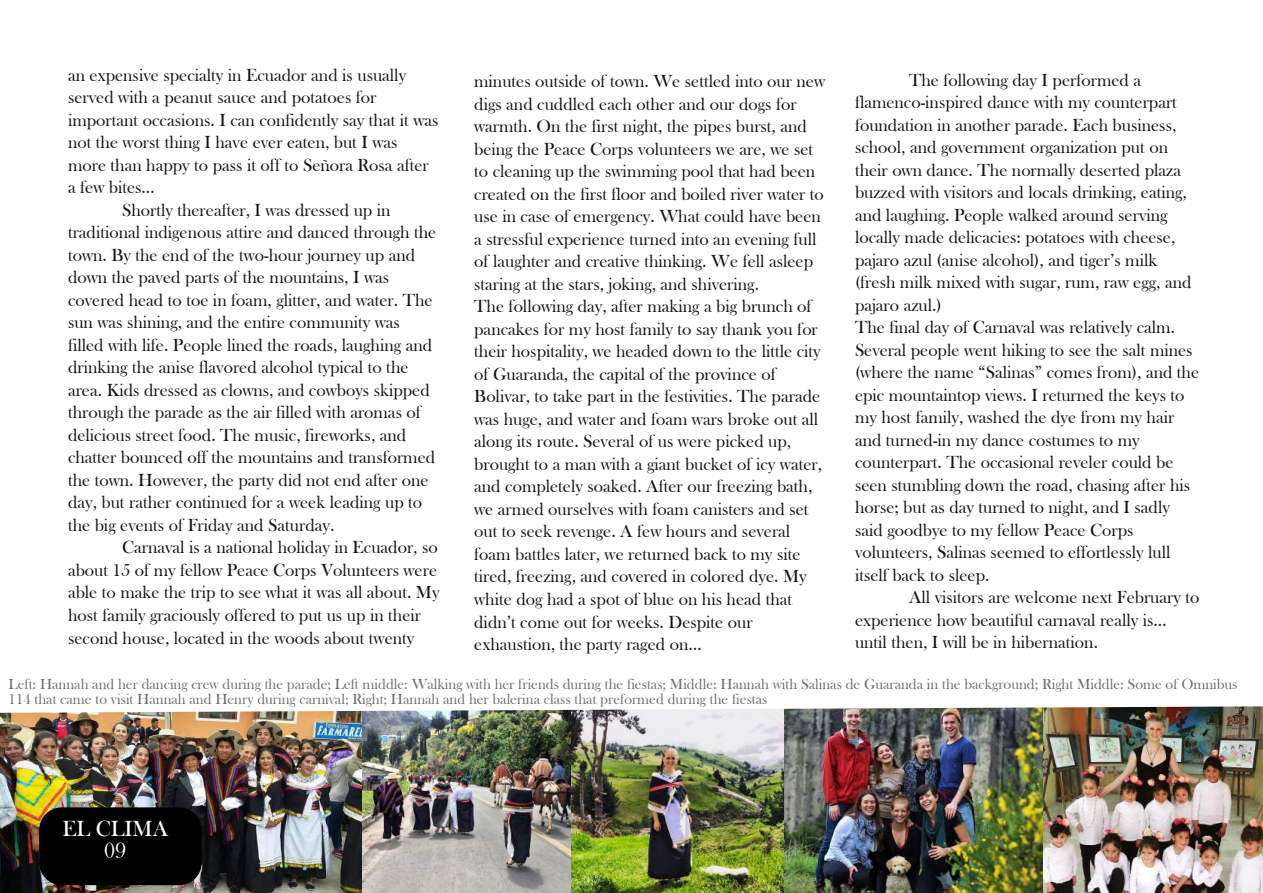
<style>
.page{position:relative;width:1263px;height:893px;background:#fff}
.page>*{position:absolute;margin:0;border:0;box-sizing:border-box;transform-origin:0 0}
.t1{font:22.5px/22.5px "Bask Old Face";color:#fff;text-align:center}
.t2{font:18px/22.5px "Bask Old Face";color:#161413}
.t3{font:15px/15px "Bask Old Face";color:#6d6e6f}
</style>
<div class="page">
<img style="left:1042px;top:728px;width:221px;height:165px">
<img style="left:0;top:728px;width:362px;height:165px">
<img style="left:362px;top:728px;width:209px;height:165px">
<img style="left:571px;top:728px;width:214px;height:165px">
<img style="left:785px;top:728px;width:257px;height:165px">
<div style="left:39px;top:807px;width:163px;height:78px;background:#000;border-radius:22px"></div>
<img style="left:0;top:706px;width:1263px;height:22px">
<p class="t2" style="left:68px;top:65px;width:340px">an expensive specialty in Ecuador and is usually</p>
<p class="t2" style="left:68px;top:88px;width:310px">served with a peanut sauce and potatoes for</p>
<p class="t2" style="left:68px;top:110px;width:372px">important occasions. I can confidently say that it was</p>
<p class="t2" style="left:68px;top:133px;width:331px">not the worst thing I have ever eaten, but I was</p>
<p class="t2" style="left:68px;top:155px;width:362px">more than happy to pass it off to Señora Rosa after</p>
<p class="t2" style="left:68px;top:178px;width:88px">a few bites…</p>
<p class="t2" style="left:122px;top:200px;width:270px">Shortly thereafter, I was dressed up in</p>
<p class="t2" style="left:68px;top:223px;width:370px">traditional indigenous attire and danced through the</p>
<p class="t2" style="left:68px;top:245px;width:349px">town. By the end of the two-hour journey up and</p>
<p class="t2" style="left:68px;top:268px;width:323px">down the paved parts of the mountains, I was</p>
<p class="t2" style="left:68px;top:290px;width:366px">covered head to toe in foam, glitter, and water. The</p>
<p class="t2" style="left:68px;top:313px;width:333px">sun was shining, and the entire community was</p>
<p class="t2" style="left:68px;top:335px;width:366px">filled with life. People lined the roads, laughing and</p>
<p class="t2" style="left:68px;top:358px;width:342px">drinking the anise flavored alcohol typical to the</p>
<p class="t2" style="left:68px;top:380px;width:363px">area. Kids dressed as clowns, and cowboys skipped</p>
<p class="t2" style="left:68px;top:403px;width:354px">through the parade as the air filled with aromas of</p>
<p class="t2" style="left:68px;top:425px;width:340px">delicious street food. The music, fireworks, and</p>
<p class="t2" style="left:68px;top:448px;width:369px">chatter bounced off the mountains and transformed</p>
<p class="t2" style="left:68px;top:470px;width:362px">the town. However, the party did not end after one</p>
<p class="t2" style="left:68px;top:493px;width:356px">day, but rather continued for a week leading up to</p>
<p class="t2" style="left:68px;top:515px;width:268px">the big events of Friday and Saturday.</p>
<p class="t2" style="left:122px;top:538px;width:317px">Carnaval is a national holiday in Ecuador, so</p>
<p class="t2" style="left:68px;top:560px;width:371px">about 15 of my fellow Peace Corps Volunteers were</p>
<p class="t2" style="left:68px;top:583px;width:373px">able to make the trip to see what it was all about. My</p>
<p class="t2" style="left:68px;top:605px;width:354px">host family graciously offered to put us up in their</p>
<p class="t2" style="left:68px;top:628px;width:348px">second house, located in the woods about twenty</p>
<p class="t2" style="left:474px;top:72px;width:352px">minutes outside of town. We settled into our new digs and cuddled each other and our dogs for warmth. On the first night, the pipes burst, and being the Peace Corps volunteers we are, we set to cleaning up the swimming pool that had been created on the first floor and boiled river water to use in case of emergency. What could have been a stressful experience turned into an evening full of laughter and creative thinking. We fell asleep staring at the stars, joking, and shivering.<br>The following day, after making a big brunch of pancakes for my host family to say thank you for their hospitality, we headed down to the little city of Guaranda, the capital of the province of Bolivar, to take part in the festivities. The parade was huge, and water and foam wars broke out all along its route. Several of us were picked up, brought to a man with a giant bucket of icy water, and completely soaked. After our freezing bath, we armed ourselves with foam canisters and set out to seek revenge. A few hours and several foam battles later, we returned back to my site tired, freezing, and covered in colored dye. My white dog had a spot of blue on his head that didn’t come out for weeks. Despite our exhaustion, the party raged on…</p>
<p class="t2" style="left:855px;top:70px;width:346px;text-indent:54px">The following day I performed a flamenco-inspired dance with my counterpart foundation in another parade. Each business, school, and government organization put on their own dance. The normally deserted plaza buzzed with visitors and locals drinking, eating, and laughing. People walked around serving locally made delicacies: potatoes with cheese, pajaro azul (anise alcohol), and tiger’s milk (fresh milk mixed with sugar, rum, raw egg, and pajaro azul.)<br>The final day of Carnaval was relatively calm.<br>Several people went hiking to see the salt mines (where the name “Salinas” comes from), and the epic mountaintop views. I returned the keys to my host family, washed the dye from my hair and turned-in my dance costumes to my counterpart. The occasional reveler could be seen stumbling down the road, chasing after his horse; but as day turned to night, and I sadly said goodbye to my fellow Peace Corps volunteers, Salinas seemed to effortlessly lull itself back to sleep.</p>
<p class="t2" style="left:855px;top:588px;width:346px;text-indent:54px">All visitors are welcome next February to experience how beautiful carnaval really is… until then, I will be in hibernation.</p>
<p class="t3" style="left:9px;top:677px;width:1230px">Left: Hannah and her dancing crew during the parade; Left middle: Walking with her friends during the fiestas; Middle: Hannah with Salinas de Guaranda in the background; Right Middle: Some of Omnibus<br>114 that came to visit Hannah and Henry during carnival; Right; Hannah and her balerina class that preformed during the fiestas</p>
<p class="t1" style="left:62px;top:819px;width:107px">EL CLIMA<br>09</p>
</div>
